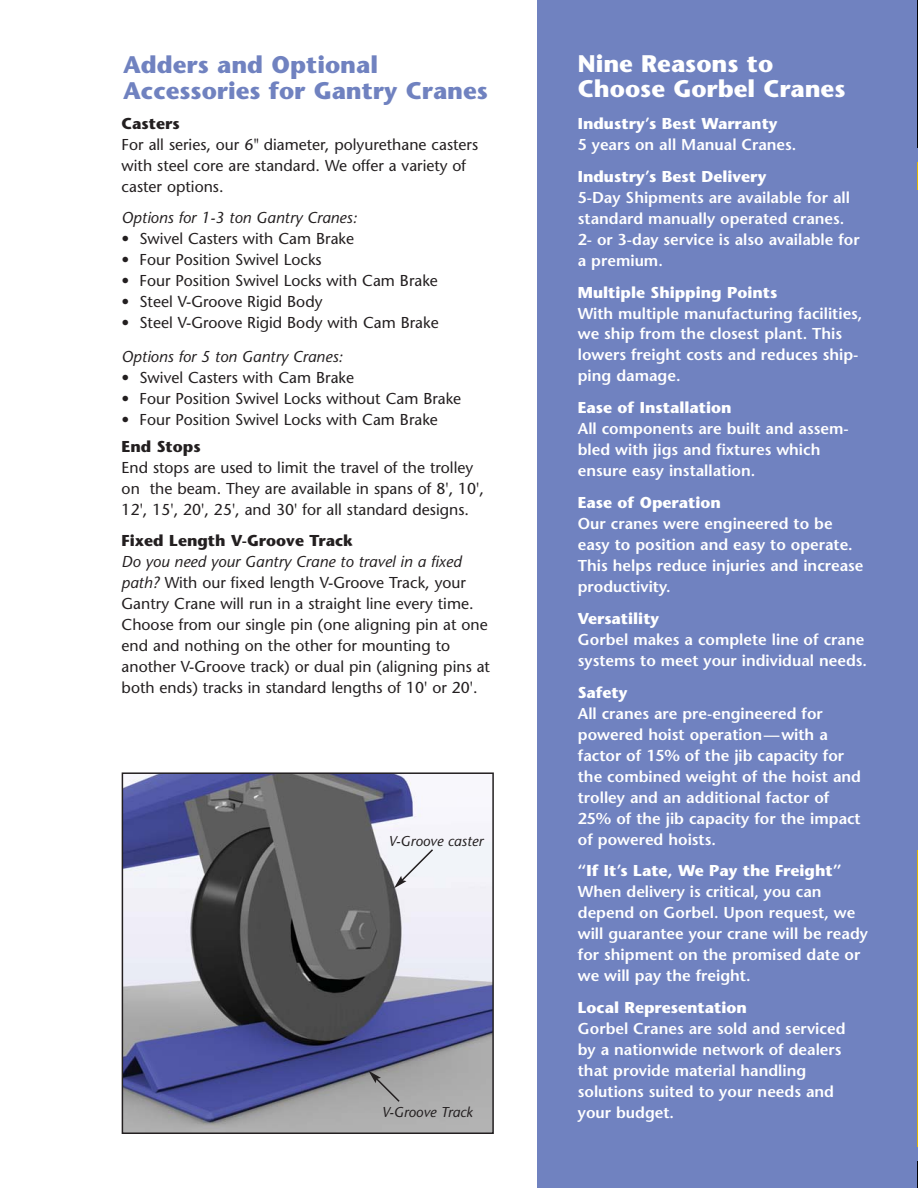
<style>
.page{position:relative;width:918px;height:1188px;background:#fff}
.page>*{position:absolute;margin:0;border:0;box-sizing:border-box;transform-origin:0 0}
.t1{font:700 24px/25.5px "Stone Sans";color:#7082c0}
.t2{font:700 24px/25.5px "Stone Sans";color:#fff}
.t3{font:600 15.75px/21px "Stone Sans";color:#fff}
.t4{font:15.75px/21px "Stone Sans";color:#231f20}
.t5{font:700 15.75px "Stone Sans";color:#fff}
.t6{font:italic 15.75px "Stone Sans";color:#231f20}
.t7{font:700 15.75px "Stone Sans";color:#231f20}
.t8{font:italic 14.25px "Stone Sans";color:#231f20}
.s1{font-style:italic}
</style>
<div class="page">
<div style="left:537px;top:0;width:381px;height:1188px;background:#7082c0"></div>
<img style="left:125px;top:775px;width:366px;height:356px">
<div style="left:122px;top:772px;width:372px;height:362px;border:2px solid #231f20"></div>
<svg style="left:368px;top:1071px;width:33px;height:32px"></svg>
<svg style="left:394px;top:848px;width:41px;height:40px"></svg>
<h1 class="t1" style="left:123px;top:55px;width:366px">Adders and Optional<br>Accessories for Gantry Cranes</h1>
<p class="t7" style="left:122px;top:117px;width:59px">Casters</p>
<p class="t4" style="left:122px;top:135px;width:358px">For all series, our 6" diameter, polyurethane casters with steel core are standard. We offer a variety of caster options.</p>
<p class="t6" style="left:122px;top:212px;width:237px">Options for 1-3 ton Gantry Cranes:</p>
<p class="t4" style="left:122px;top:230px;width:234px">• Swivel Casters with Cam Brake</p>
<p class="t4" style="left:122px;top:251px;width:202px">• Four Position Swivel Locks</p>
<p class="t4" style="left:122px;top:272px;width:318px">• Four Position Swivel Locks with Cam Brake</p>
<p class="t4" style="left:122px;top:293px;width:202px">• Steel V-Groove Rigid Body</p>
<p class="t4" style="left:122px;top:314px;width:319px">• Steel V-Groove Rigid Body with Cam Brake</p>
<p class="t6" style="left:122px;top:351px;width:223px">Options for 5 ton Gantry Cranes:</p>
<p class="t4" style="left:122px;top:369px;width:234px">• Swivel Casters with Cam Brake</p>
<p class="t4" style="left:122px;top:390px;width:341px">• Four Position Swivel Locks without Cam Brake</p>
<p class="t4" style="left:122px;top:411px;width:318px">• Four Position Swivel Locks with Cam Brake</p>
<p class="t7" style="left:122px;top:440px;width:80px">End Stops</p>
<p class="t4" style="left:122px;top:458px;width:364px">End stops are used to limit the travel of the trolley on the beam. They are available in spans of 8', 10',<br>12', 15', 20', 25', and 30' for all standard designs.</p>
<p class="t7" style="left:122px;top:535px;width:233px">Fixed Length V-Groove Track</p>
<p class="t4" style="left:122px;top:553px;width:370px"><span class="s1">Do you need your Gantry Crane to travel in a fixed path?</span> With our fixed length V-Groove Track, your Gantry Crane will run in a straight line every time.<br>Choose from our single pin (one aligning pin at one end and nothing on the other for mounting to another V-Groove track) or dual pin (aligning pins at both ends) tracks in standard lengths of 10' or 20'.</p>
<p class="t8" style="left:388px;top:836px;width:96px">V-Groove caster</p>
<p class="t8" style="left:382px;top:1106px;width:93px">V-Groove Track</p>
<h1 class="t2" style="left:578px;top:53px;width:269px">Nine Reasons to<br>Choose Gorbel Cranes</h1>
<p class="t5" style="left:578px;top:117px;width:201px">Industry’s Best Warranty</p>
<p class="t3" style="left:578px;top:136px;width:220px">5 years on all Manual Cranes.</p>
<p class="t5" style="left:578px;top:170px;width:190px">Industry’s Best Delivery</p>
<p class="t3" style="left:578px;top:188px;width:283px">5-Day Shipments are available for all standard manually operated cranes.<br>2- or 3-day service is also available for a premium.</p>
<p class="t5" style="left:578px;top:286px;width:201px">Multiple Shipping Points</p>
<p class="t3" style="left:578px;top:304px;width:286px">With multiple manufacturing facilities, we ship from the closest plant. This lowers freight costs and reduces ship&shy;ping damage.</p>
<p class="t5" style="left:578px;top:402px;width:155px">Ease of Installation</p>
<p class="t3" style="left:578px;top:420px;width:272px">All components are built and assem&shy;bled with jigs and fixtures which ensure easy installation.</p>
<p class="t5" style="left:578px;top:496px;width:145px">Ease of Operation</p>
<p class="t3" style="left:578px;top:515px;width:287px">Our cranes were engineered to be easy to position and easy to operate.<br>This helps reduce injuries and increase productivity.</p>
<p class="t5" style="left:578px;top:612px;width:83px">Versatility</p>
<p class="t3" style="left:578px;top:631px;width:291px">Gorbel makes a complete line of crane systems to meet your individual needs.</p>
<p class="t5" style="left:578px;top:686px;width:51px">Safety</p>
<p class="t3" style="left:578px;top:704px;width:285px">All cranes are pre-engineered for powered hoist operation—with a factor of 15% of the jib capacity for the combined weight of the hoist and trolley and an additional factor of<br>25% of the jib capacity for the impact of powered hoists.</p>
<p class="t5" style="left:578px;top:865px;width:265px">“If It’s Late, We Pay the Freight”</p>
<p class="t3" style="left:578px;top:883px;width:292px">When delivery is critical, you can depend on Gorbel. Upon request, we will guarantee your crane will be ready for shipment on the promised date or we will pay the freight.</p>
<p class="t5" style="left:578px;top:1002px;width:171px">Local Representation</p>
<p class="t3" style="left:578px;top:1020px;width:269px">Gorbel Cranes are sold and serviced by a nationwide network of dealers that provide material handling solutions suited to your needs and your budget.</p>
</div>
